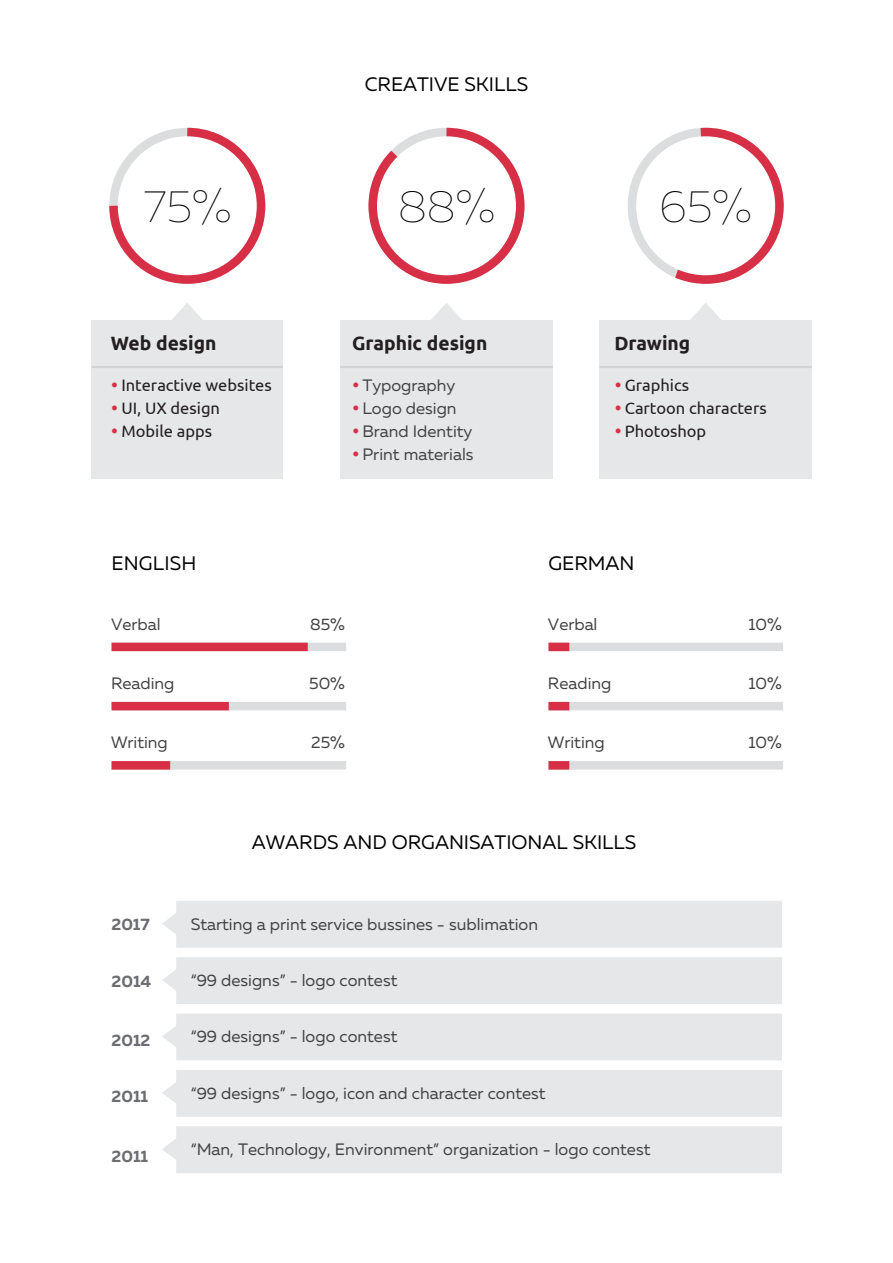
<style>
.page{position:relative;width:893px;height:1263px;background:#fff}
.page>*{position:absolute;margin:0;border:0;box-sizing:border-box;transform-origin:0 0}
.t1{font:100 45px "Muller";color:#000}
.t2{font:19.5px "Muller";color:#000}
.t3{font:700 19.2px "Ubuntu";color:#231f20}
.t4{font:16.5px "Muller";color:#414042}
.t5{font:16.5px "Ubuntu";color:#231f20}
.t6{font:700 16.5px "Muller";color:#6d6e71}
.s1{color:#d72f46}
</style>
<div class="page">
<div style="left:162px;top:957px;width:620px;height:47px;background:#e6e7e8"></div>
<div style="left:162px;top:901px;width:620px;height:47px;background:#e6e7e8"></div>
<div style="left:162px;top:1013px;width:620px;height:47px;background:#e6e7e8"></div>
<div style="left:162px;top:1070px;width:620px;height:47px;background:#e6e7e8"></div>
<div style="left:162px;top:1126px;width:620px;height:47px;background:#e6e7e8"></div>
<svg style="left:109px;top:127px;width:157px;height:157px"></svg>
<svg style="left:368px;top:127px;width:157px;height:157px"></svg>
<div style="left:92px;top:321px;width:191px;height:158px;background:#e6e7e8"></div>
<svg style="left:168px;top:303px;width:38px;height:18px"></svg>
<div style="left:628px;top:128px;width:156px;height:156px;border:9px solid #dcddde;border-radius:50%"></div>
<svg style="left:670px;top:127px;width:114px;height:157px"></svg>
<hr style="left:92px;top:366px;width:191px;height:2px;background:#d1d3d4">
<div style="left:340px;top:321px;width:213px;height:158px;background:#e6e7e8"></div>
<svg style="left:428px;top:303px;width:37px;height:18px"></svg>
<hr style="left:340px;top:366px;width:213px;height:2px;background:#d1d3d4">
<div style="left:599px;top:321px;width:213px;height:158px;background:#e6e7e8"></div>
<svg style="left:687px;top:303px;width:38px;height:18px"></svg>
<hr style="left:599px;top:366px;width:213px;height:2px;background:#d1d3d4">
<div style="left:112px;top:643px;width:234px;height:8px;background:#dcddde"></div>
<div style="left:112px;top:702px;width:234px;height:8px;background:#dcddde"></div>
<div style="left:112px;top:702px;width:117px;height:8px;background:#d72f46"></div>
<div style="left:112px;top:761px;width:234px;height:9px;background:#dcddde"></div>
<div style="left:112px;top:761px;width:58px;height:9px;background:#d72f46"></div>
<div style="left:112px;top:643px;width:196px;height:8px;background:#d72f46"></div>
<div style="left:548px;top:643px;width:235px;height:8px;background:#dcddde"></div>
<div style="left:548px;top:702px;width:235px;height:8px;background:#dcddde"></div>
<div style="left:548px;top:702px;width:21px;height:8px;background:#d72f46"></div>
<div style="left:548px;top:761px;width:235px;height:9px;background:#dcddde"></div>
<div style="left:548px;top:761px;width:21px;height:9px;background:#d72f46"></div>
<div style="left:548px;top:643px;width:21px;height:8px;background:#d72f46"></div>
<p class="t2" style="left:365px;top:72px;width:165px">CREATIVE SKILLS</p>
<h1 class="t1" style="left:143px;top:181px;width:90px">75%</h1>
<h1 class="t1" style="left:398px;top:181px;width:98px">88%</h1>
<h1 class="t1" style="left:660px;top:181px;width:94px">65%</h1>
<p class="t3" style="left:111px;top:332px;width:107px">Web design</p>
<p class="t3" style="left:352px;top:332px;width:137px">Graphic design</p>
<p class="t3" style="left:614px;top:332px;width:77px">Drawing</p>
<p class="t5" style="left:111px;top:375px;width:162px"><span class="s1">•</span> Interactive websites</p>
<p class="t5" style="left:111px;top:398px;width:111px"><span class="s1">•</span> UI, UX design</p>
<p class="t5" style="left:111px;top:421px;width:103px"><span class="s1">•</span> Mobile apps</p>
<p class="t4" style="left:352px;top:375px;width:105px"><span class="s1">•</span> Typography</p>
<p class="t4" style="left:352px;top:398px;width:106px"><span class="s1">•</span> Logo design</p>
<p class="t4" style="left:352px;top:421px;width:122px"><span class="s1">•</span> Brand Identity</p>
<p class="t4" style="left:352px;top:444px;width:123px"><span class="s1">•</span> Print materials</p>
<p class="t5" style="left:614px;top:375px;width:76px"><span class="s1">•</span> Graphics</p>
<p class="t5" style="left:614px;top:398px;width:154px"><span class="s1">•</span> Cartoon characters</p>
<p class="t5" style="left:614px;top:421px;width:93px"><span class="s1">•</span> Photoshop</p>
<p class="t2" style="left:112px;top:551px;width:86px">ENGLISH</p>
<p class="t2" style="left:548px;top:551px;width:87px">GERMAN</p>
<p class="t4" style="left:111px;top:614px;width:51px">Verbal</p>
<p class="t4" style="left:310px;top:614px;width:36px">85%</p>
<p class="t4" style="left:548px;top:614px;width:51px">Verbal</p>
<p class="t4" style="left:749px;top:614px;width:35px">10%</p>
<p class="t4" style="left:111px;top:673px;width:65px">Reading</p>
<p class="t4" style="left:309px;top:673px;width:37px">50%</p>
<p class="t4" style="left:548px;top:673px;width:65px">Reading</p>
<p class="t4" style="left:749px;top:673px;width:35px">10%</p>
<p class="t4" style="left:111px;top:732px;width:58px">Writing</p>
<p class="t4" style="left:311px;top:732px;width:35px">25%</p>
<p class="t4" style="left:548px;top:732px;width:58px">Writing</p>
<p class="t4" style="left:749px;top:732px;width:35px">10%</p>
<p class="t2" style="left:252px;top:830px;width:386px">AWARDS AND ORGANISATIONAL SKILLS</p>
<p class="t6" style="left:112px;top:914px;width:40px">2017</p>
<p class="t4" style="left:191px;top:914px;width:349px">Starting a print service bussines - sublimation</p>
<p class="t6" style="left:112px;top:970px;width:41px">2014</p>
<p class="t4" style="left:191px;top:970px;width:208px">“99 designs” - logo contest</p>
<p class="t6" style="left:112px;top:1030px;width:40px">2012</p>
<p class="t4" style="left:191px;top:1026px;width:208px">“99 designs” - logo contest</p>
<p class="t6" style="left:112px;top:1086px;width:38px">2011</p>
<p class="t4" style="left:191px;top:1083px;width:356px">“99 designs” - logo, icon and character contest</p>
<p class="t6" style="left:112px;top:1145px;width:38px">2011</p>
<p class="t4" style="left:191px;top:1139px;width:461px">“Man, Technology, Environment” organization - logo contest</p>
</div>
